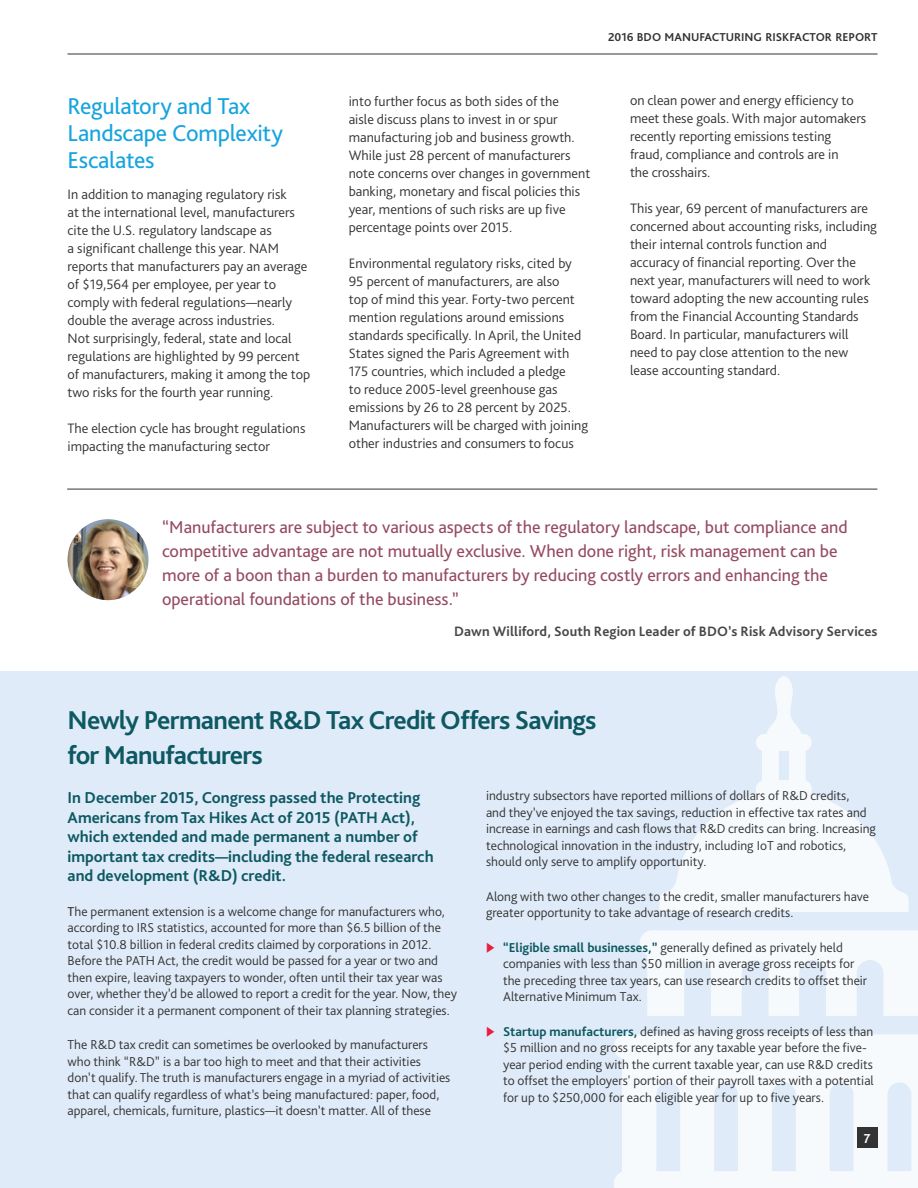
<style>
.page{position:relative;width:918px;height:1188px;background:#fff}
.page>*{position:absolute;margin:0;border:0;box-sizing:border-box;transform-origin:0 0}
.t1{font:700 27px/34.5px "Bliss Pro";letter-spacing:-.025em;color:#0d5861}
.t2{font:24px/27px "Bliss Pro";letter-spacing:-.01em;color:#16a4de}
.t3{font:18px/24px "Bliss Pro";letter-spacing:-.005em;color:#954a60}
.t4{font:700 16.5px/19.5px "Bliss Pro";color:#0d5861}
.t5{font:300 14.25px/18px "Bliss Pro";color:#333}
.t6{font:700 14.25px "Bliss Pro";letter-spacing:.01em;color:#484645}
.t7{font:300 13.5px/16.5px "Bliss Pro";color:#333}
.t8{font:700 13.5px "Bliss Pro";color:#fff}
.t9{font:700 12px "Bliss Pro";color:#333}
.s1{font-weight:400}
.s2{color:#ec1d3c}
.s3{font-weight:700;color:#0d5861}
</style>
<div class="page">
<div style="left:0;top:672px;width:918px;height:516px;background:#dfebf8"></div>
<svg style="left:659px;top:676px;width:249px;height:236px"></svg>
<svg style="left:640px;top:930px;width:278px;height:86px"></svg>
<svg style="left:614px;top:1034px;width:304px;height:154px;fill:#f7fafd"></svg>
<img style="left:68px;top:519px;width:81px;height:81px;border-radius:40px">
<hr style="left:67px;top:489px;width:810px;height:1px;background:#333">
<hr style="left:68px;top:54px;width:810px;height:1px;background:#333">
<div style="left:857px;top:1127px;width:21px;height:21px;background:#333"></div>
<h2 class="t2" style="left:68px;top:92px;width:217px">Regulatory and Tax<br>Landscape Complexity<br>Escalates</h2>
<p class="t5" style="left:68px;top:185px;width:244px">In addition to managing regulatory risk<br>at the international level, manufacturers cite the U.S. regulatory landscape as<br>a significant challenge this year. NAM reports that manufacturers pay an average of $19,564 per employee, per year to comply with federal regulations—nearly double the average across industries.<br>Not surprisingly, federal, state and local regulations are highlighted by 99 percent of manufacturers, making it among the top two risks for the fourth year running.</p>
<p class="t5" style="left:68px;top:419px;width:239px">The election cycle has brought regulations impacting the manufacturing sector</p>
<p class="t9" style="left:608px;top:29px;width:271px">2016 BDO MANUFACTURING RISKFACTOR REPORT</p>
<p class="t5" style="left:349px;top:92px;width:243px">into further focus as both sides of the<br>aisle discuss plans to invest in or spur manufacturing job and business growth.<br>While just 28 percent of manufacturers note concerns over changes in government banking, monetary and fiscal policies this year, mentions of such risks are up five percentage points over 2015.</p>
<p class="t5" style="left:349px;top:254px;width:241px">Environmental regulatory risks, cited by 95 percent of manufacturers, are also<br>top of mind this year. Forty-two percent mention regulations around emissions standards specifically. In April, the United States signed the Paris Agreement with 175 countries, which included a pledge<br>to reduce 2005-level greenhouse gas emissions by 26 to 28 percent by 2025.<br>Manufacturers will be charged with joining other industries and consumers to focus</p>
<p class="t5" style="left:630px;top:91px;width:238px">on clean power and energy efficiency to meet these goals. With major automakers recently reporting emissions testing fraud, compliance and controls are in<br>the crosshairs.</p>
<p class="t5" style="left:630px;top:199px;width:249px">This year, 69 percent of manufacturers are concerned about accounting risks, including their internal controls function and accuracy of financial reporting. Over the next year, manufacturers will need to work toward adopting the new accounting rules from the Financial Accounting Standards Board. In particular, manufacturers will need to pay close attention to the new lease accounting standard.</p>
<p class="t3" style="left:162px;top:514px;width:687px">“Manufacturers are subject to various aspects of the regulatory landscape, but compliance and competitive advantage are not mutually exclusive. When done right, risk management can be more of a boon than a burden to manufacturers by reducing costly errors and enhancing the operational foundations of the business.”</p>
<p class="t6" style="left:454px;top:623px;width:425px">Dawn Williford, South Region Leader of BDO’s Risk Advisory Services</p>
<h1 class="t1" style="left:68px;top:702px;width:530px">Newly Permanent R&amp;D Tax Credit Offers Savings for Manufacturers</h1>
<p class="t4" style="left:68px;top:788px;width:368px">In December 2015, Congress passed the Protecting Americans from Tax Hikes Act of 2015 (PATH Act), which extended and made permanent a number of important tax credits—including the federal research and development (R&amp;D) credit.</p>
<p class="t7" style="left:68px;top:903px;width:391px"><span class="s1">T</span>he permanent extension is a welcome change for manufacturers who, according to IRS statistics, accounted for more than $6.5 billion of the total $10.8 billion in federal credits claimed by corporations in 2012.<br>Before the PATH Act, the credit would be passed for a year or two and then expire, leaving taxpayers to wonder, often until their tax year was over, whether they’d be allowed to report a credit for the year. Now, they can consider it a permanent component of their tax planning strategies.</p>
<p class="t7" style="left:68px;top:1036px;width:384px">The R&amp;D tax credit can sometimes be overlooked by manufacturers who think “R&amp;D” is a bar too high to meet and that their activities don’t qualify. The truth is manufacturers engage in a myriad of activities that can qualify regardless of what’s being manufactured: paper, food, apparel, chemicals, furniture, plastics—it doesn’t matter. All of these</p>
<p class="t7" style="left:486px;top:787px;width:391px">industry subsectors have reported millions of dollars of R&amp;D credits,<br>and they’ve enjoyed the tax savings, reduction in effective tax rates and increase in earnings and cash flows that R&amp;D credits can bring. Increasing technological innovation in the industry, including IoT and robotics, should only serve to amplify opportunity.</p>
<p class="t7" style="left:486px;top:888px;width:385px">Along with two other changes to the credit, smaller manufacturers have greater opportunity to take advantage of research credits.</p>
<p class="t7" style="left:503px;top:939px;width:366px;text-indent:-17px"><span class="s2">◆</span> <span class="s3">“Eligible small businesses,”</span> generally defined as privately held companies with less than $50 million in average gross receipts for the preceding three tax years, can use research credits to offset their Alternative Minimum Tax.</p>
<p class="t7" style="left:503px;top:1023px;width:372px;text-indent:-17px"><span class="s2">◆</span> <span class="s3">Startup manufacturers,</span> defined as having gross receipts of less than $5 million and no gross receipts for any taxable year before the five&shy;year period ending with the current taxable year, can use R&amp;D credits to offset the employers' portion of their payroll taxes with a potential for up to $250,000 for each eligible year for up to five years.</p>
<p class="t8" style="left:864px;top:1130px;width:8px">7</p>
</div>
